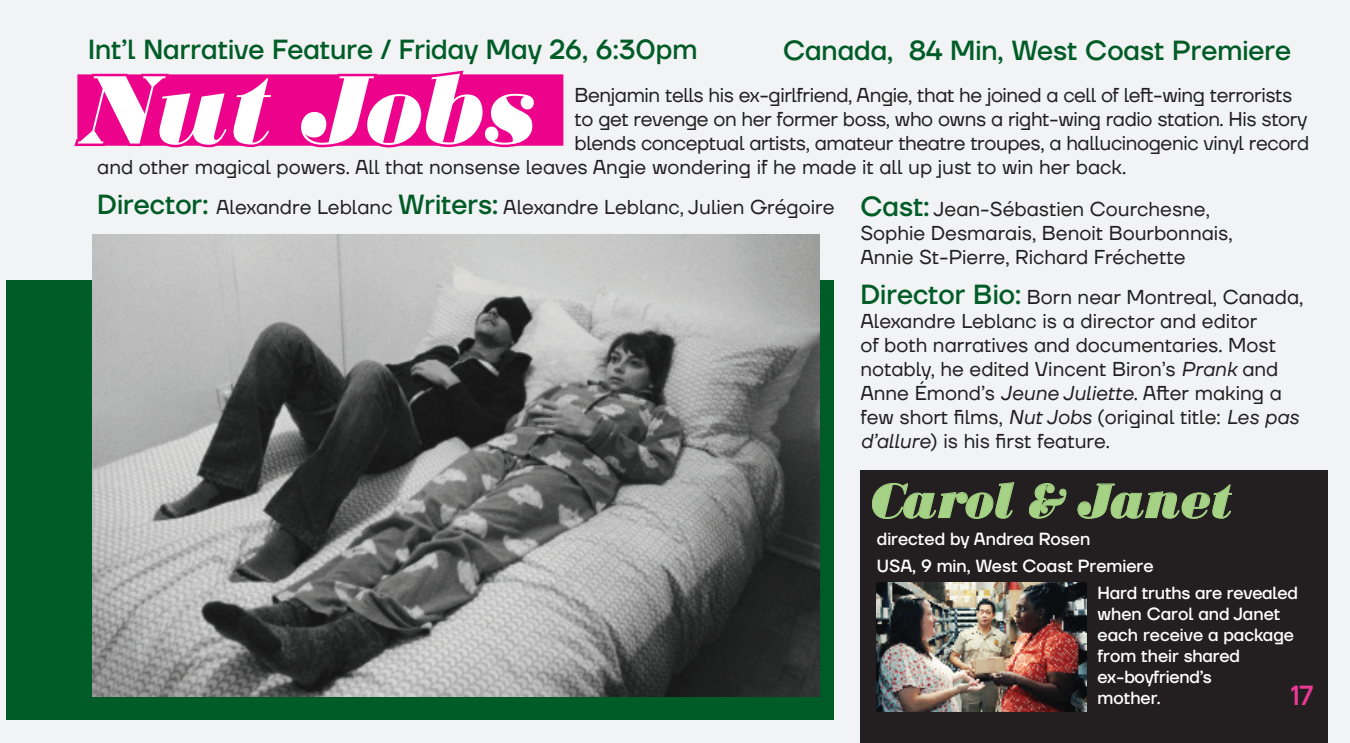
<style>
.page{position:relative;width:1350px;height:743px;background:#fff}
.page>*{position:absolute;margin:0;border:0;box-sizing:border-box;transform-origin:0 0}
.t1{font:italic 100px "Bodoni Ultra";color:#fff;scale:.92 1}
.t2{font:italic 50px "Bodoni Ultra";color:#a5d284;scale:.92 1}
.t3{font:500 27.5px "TT Firs Neue Trl";color:#005c27}
.t4{font:500 27.5px "TT Firs Neue Trl";color:#ed3896}
.t5{font:20px/24px "TT Firs Neue Trial Var Roman";color:#231f20}
.t6{font:20px "TT Firs Neue Trial Var Roman";letter-spacing:-.02em;color:#231f20}
.t7{font:500 17.5px/21px "TT Firs Neue Trl";color:#fff}
.s1{font-family:"TT Firs Neue Trl";font-weight:500;font-size:27.5px;color:#005c27}
.s2{font-family:"TT Firs Neue Trial Var";font-style:italic}
</style>
<div class="page">
<div style="left:0;top:0;width:1350px;height:742px;background:#f2f3f4"></div>
<div style="left:6px;top:280px;width:828px;height:440px;background:#005c27"></div>
<img style="left:92px;top:235px;width:727px;height:461px">
<div style="left:860px;top:470px;width:468px;height:272px;background:#231f20"></div>
<img style="left:877px;top:582px;width:209px;height:129px">
<svg style="left:871px;top:482px;width:144px;height:37px"></svg>
<svg style="left:1029px;top:483px;width:38px;height:36px"></svg>
<svg style="left:1077px;top:483px;width:156px;height:36px"></svg>
<div style="left:77px;top:74px;width:486px;height:72px;background:#ed028c"></div>
<svg style="left:71px;top:71px;width:207px;height:79px"></svg>
<svg style="left:285px;top:68px;width:260px;height:82px"></svg>
<h3 class="t3" style="left:88px;top:31px;width:611px">Int’l Narrative Feature / Friday May 26, 6:30pm</h3>
<h3 class="t3" style="left:783px;top:32px;width:510px">Canada, 84 Min, West Coast Premiere</h3>
<p class="t6" style="left:575px;top:81px;width:719px">Benjamin tells his ex-girlfriend, Angie, that he joined a cell of left-wing terrorists</p>
<p class="t6" style="left:575px;top:105px;width:734px">to get revenge on her former boss, who owns a right-wing radio station. His story</p>
<p class="t6" style="left:575px;top:129px;width:736px">blends conceptual artists, amateur theatre troupes, a hallucinogenic vinyl record</p>
<p class="t5" style="left:97px;top:154px;width:1030px">and other magical powers. All that nonsense leaves Angie wondering if he made it all up just to win her back.</p>
<p class="t5" style="left:97px;top:194px;width:739px"><span class="s1">Director:</span> Alexandre Leblanc <span class="s1">Writers:</span> Alexandre Leblanc, Julien Grégoire</p>
<h1 class="t1" style="left:77px;top:54px;width:495px">Nut Jobs</h1>
<p class="t5" style="left:860px;top:196px;width:374px"><span class="s1">Cast:</span> Jean-Sébastien Courchesne,<br>Sophie Desmarais, Benoit Bourbonnais,<br>Annie St-Pierre, Richard Fréchette</p>
<p class="t5" style="left:860px;top:284px;width:445px"><span class="s1">Director Bio:</span> Born near Montreal, Canada, Alexandre Leblanc is a director and editor<br>of both narratives and documentaries. Most notably, he edited Vincent Biron’s <span class="s2">Prank</span> and Anne Émond’s <span class="s2">Jeune Juliette</span>. After making a few short films, <span class="s2">Nut Jobs</span> (original title: <span class="s2">Les pas d’allure</span>) is his first feature.</p>
<h2 class="t2" style="left:868px;top:472px;width:394px">Carol &amp; Janet</h2>
<p class="t7" style="left:877px;top:528px;width:215px">directed by Andrea Rosen</p>
<p class="t7" style="left:877px;top:555px;width:278px">USA, 9 min, West Coast Premiere</p>
<p class="t7" style="left:1098px;top:582px;width:202px">Hard truths are revealed</p>
<p class="t7" style="left:1098px;top:603px;width:198px">when Carol and Janet each receive a package from their shared ex-boyfriend’s<br>mother.</p>
<h3 class="t4" style="left:1291px;top:676px;width:24px">17</h3>
</div>
